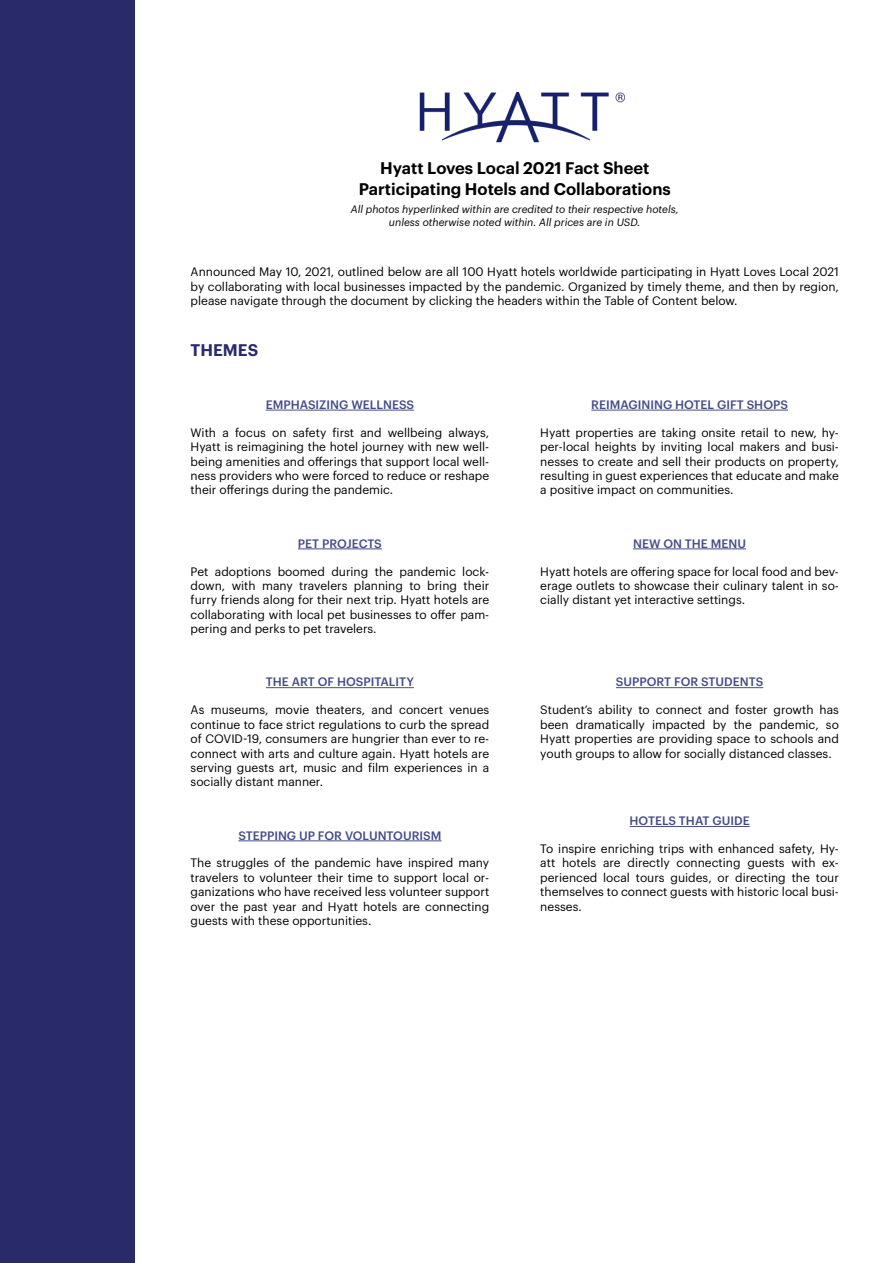
<style>
.page{position:relative;width:893px;height:1263px;background:#fff}
.page>*{position:absolute;margin:0;border:0;box-sizing:border-box;transform-origin:0 0}
.t1{font:600 16.5px/21.6px "Graphik";color:#000;text-align:center}
.t2{font:600 16.5px "Graphik";color:#292a69}
.t3{font:12px/14.4px "Graphik";color:#000;text-align:justify}
.t4{font:500 12px "Graphik";color:#444c8a}
.t5{font:italic 10.5px/12.6px "Graphik";color:#000;text-align:center}
</style>
<div class="page">
<div style="left:1px;top:0;width:134px;height:1263px;background:#292a69"></div>
<img style="left:419px;top:92px;width:206px;height:50px">
<hr style="left:266px;top:410px;width:148px;height:1px;background:#444c8a">
<hr style="left:591px;top:410px;width:197px;height:1px;background:#444c8a">
<hr style="left:298px;top:549px;width:84px;height:1px;background:#444c8a">
<hr style="left:633px;top:549px;width:113px;height:1px;background:#444c8a">
<hr style="left:266px;top:687px;width:148px;height:1px;background:#444c8a">
<hr style="left:616px;top:687px;width:147px;height:1px;background:#444c8a">
<hr style="left:238px;top:840px;width:204px;height:1px;background:#444c8a">
<hr style="left:630px;top:826px;width:120px;height:1px;background:#444c8a">
<h1 class="t1" style="left:359px;top:155px;width:314px">Hyatt Loves Local 2021 Fact Sheet<br>Participating Hotels and Collaborations</h1>
<p class="t5" style="left:351px;top:202px;width:329px">All photos hyperlinked within are credited to their respective hotels, unless otherwise noted within. All prices are in USD.</p>
<p class="t3" style="left:191px;top:264px;width:650px">Announced May 10, 2021, outlined below are all 100 Hyatt hotels worldwide participating in Hyatt Loves Local 2021 by collaborating with local businesses impacted by the pandemic. Organized by timely theme, and then by region, please navigate through the document by clicking the headers within the Table of Content below.</p>
<h1 class="t2" style="left:191px;top:337px;width:69px">THEMES</h1>
<p class="t4" style="left:266px;top:395px;width:150px">EMPHASIZING WELLNESS</p>
<p class="t4" style="left:591px;top:395px;width:198px">REIMAGINING HOTEL GIFT SHOPS</p>
<p class="t3" style="left:191px;top:424px;width:300px">With a focus on safety first and wellbeing always, Hyatt is reimagining the hotel journey with new well&shy;being amenities and offerings that support local well&shy;ness providers who were forced to reduce or reshape their offerings during the pandemic.</p>
<p class="t3" style="left:540px;top:424px;width:300px">Hyatt properties are taking onsite retail to new, hy&shy;per-local heights by inviting local makers and busi&shy;nesses to create and sell their products on property, resulting in guest experiences that educate and make a positive impact on communities.</p>
<p class="t4" style="left:298px;top:534px;width:85px">PET PROJECTS</p>
<p class="t4" style="left:633px;top:534px;width:115px">NEW ON THE MENU</p>
<p class="t3" style="left:191px;top:563px;width:300px">Pet adoptions boomed during the pandemic lock&shy;down, with many travelers planning to bring their furry friends along for their next trip. Hyatt hotels are collaborating with local pet businesses to offer pam&shy;pering and perks to pet travelers.</p>
<p class="t3" style="left:540px;top:563px;width:300px">Hyatt hotels are offering space for local food and bev&shy;erage outlets to showcase their culinary talent in so&shy;cially distant yet interactive settings.</p>
<p class="t4" style="left:266px;top:673px;width:149px">THE ART OF HOSPITALITY</p>
<p class="t4" style="left:616px;top:673px;width:149px">SUPPORT FOR STUDENTS</p>
<p class="t3" style="left:191px;top:702px;width:300px">As museums, movie theaters, and concert venues continue to face strict regulations to curb the spread of COVID-19, consumers are hungrier than ever to re&shy;connect with arts and culture again. Hyatt hotels are serving guests art, music and film experiences in a socially distant manner.</p>
<p class="t3" style="left:540px;top:702px;width:300px">Student’s ability to connect and foster growth has been dramatically impacted by the pandemic, so Hyatt properties are providing space to schools and youth groups to allow for socially distanced classes.</p>
<p class="t4" style="left:630px;top:812px;width:122px">HOTELS THAT GUIDE</p>
<p class="t4" style="left:238px;top:826px;width:205px">STEPPING UP FOR VOLUNTOURISM</p>
<p class="t3" style="left:191px;top:855px;width:300px">The struggles of the pandemic have inspired many travelers to volunteer their time to support local or&shy;ganizations who have received less volunteer support over the past year and Hyatt hotels are connecting guests with these opportunities.</p>
<p class="t3" style="left:540px;top:840px;width:300px">To inspire enriching trips with enhanced safety, Hy&shy;att hotels are directly connecting guests with ex&shy;perienced local tours guides, or directing the tour themselves to connect guests with historic local busi&shy;nesses.</p>
</div>
